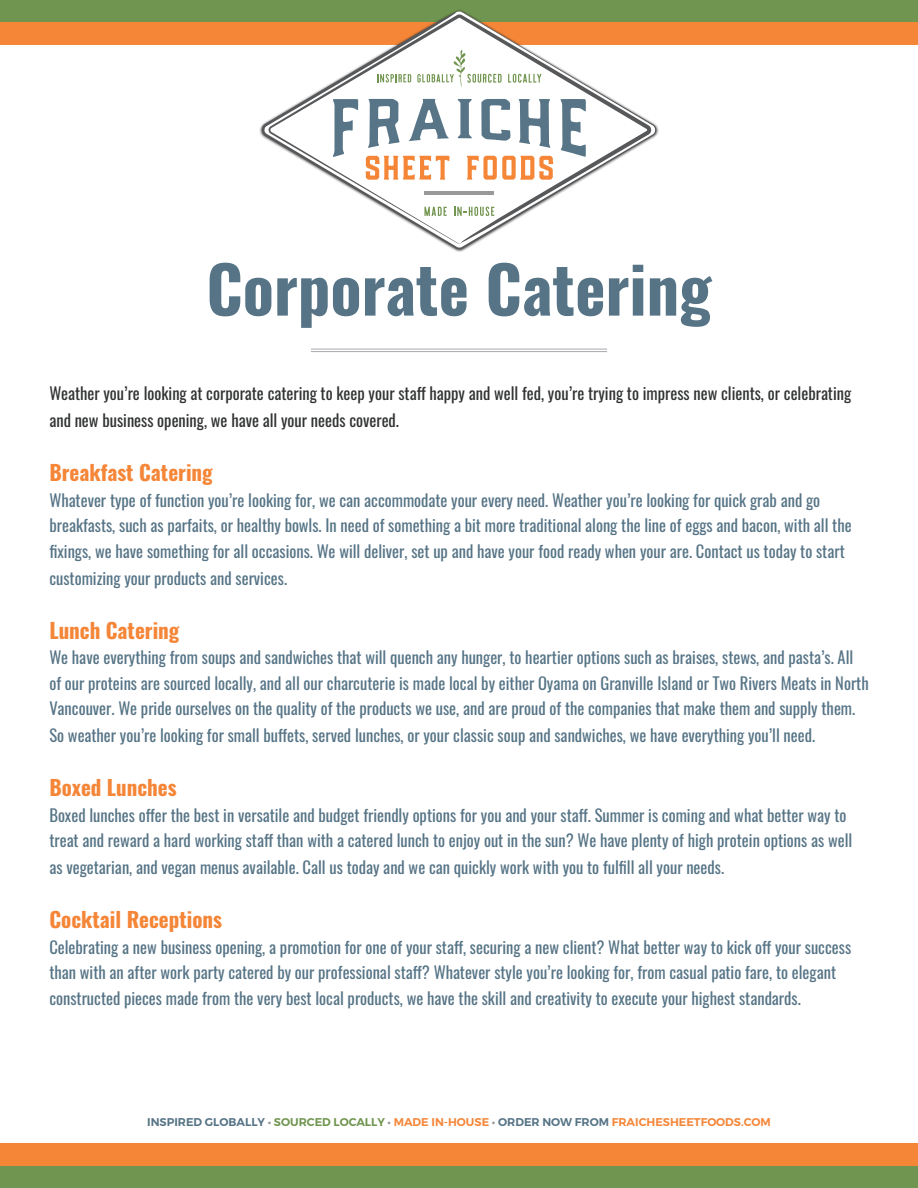
<style>
.page{position:relative;width:918px;height:1188px;background:#fff}
.page>*{position:absolute;margin:0;border:0;box-sizing:border-box;transform-origin:0 0}
.t1{font:700 64.5px "Oswald";color:#567486}
.t2{font:700 21px "Oswald";color:#f58638}
.t3{font:16.5px/25.5px "Oswald";color:#567486}
.t4{font:16.5px/27px "Oswald";color:#313232}
.t5{font:600 11.25px "Montserrat";color:#f58638}
.s1{color:#567486}
.s2{color:#999}
.s3{color:#709550}
</style>
<div class="page">
<div style="left:0;top:0;width:918px;height:22px;background:#709550"></div>
<div style="left:0;top:1166px;width:918px;height:22px;background:#709550"></div>
<div style="left:0;top:22px;width:918px;height:23px;background:#f58638"></div>
<div style="left:0;top:1143px;width:918px;height:23px;background:#f58638"></div>
<svg style="left:268px;top:14px;width:384px;height:238px"></svg>
<svg style="left:333px;top:99px;width:25px;height:58px"></svg>
<svg style="left:368px;top:99px;width:32px;height:49px"></svg>
<svg style="left:409px;top:99px;width:40px;height:42px"></svg>
<svg style="left:458px;top:99px;width:14px;height:39px"></svg>
<svg style="left:481px;top:99px;width:29px;height:42px"></svg>
<svg style="left:519px;top:99px;width:31px;height:49px"></svg>
<svg style="left:560px;top:99px;width:26px;height:58px"></svg>
<svg style="left:365px;top:156px;width:84px;height:24px"></svg>
<svg style="left:467px;top:156px;width:86px;height:24px"></svg>
<svg style="left:377px;top:74px;width:34px;height:9px"></svg>
<svg style="left:508px;top:74px;width:33px;height:9px"></svg>
<svg style="left:417px;top:50px;width:85px;height:37px"></svg>
<hr style="left:424px;top:192px;width:70px;height:3px;background:#989999">
<svg style="left:424px;top:207px;width:23px;height:9px"></svg>
<svg style="left:454px;top:207px;width:40px;height:9px"></svg>
<hr style="left:311px;top:349px;width:296px;height:1px;background:#a8a9ad">
<hr style="left:311px;top:351px;width:296px;height:1px;background:#a8a9ad">
<h1 class="t1" style="left:206px;top:256px;width:507px">Corporate Catering</h1>
<p class="t4" style="left:49px;top:378px;width:803px">Weather you’re looking at corporate catering to keep your staff happy and well fed, you’re trying to impress new clients, or celebrating and new business opening, we have all your needs covered.</p>
<p class="t2" style="left:49px;top:462px;width:165px">Breakfast Catering</p>
<p class="t3" style="left:49px;top:485px;width:804px">Whatever type of function you’re looking for, we can accommodate your every need. Weather you’re looking for quick grab and go breakfasts, such as parfaits, or healthy bowls. In need of something a bit more traditional along the line of eggs and bacon, with all the fixings, we have something for all occasions. We will deliver, set up and have your food ready when your are. Contact us today to start</p>
<p class="t3" style="left:49px;top:563px;width:239px">customizing your products and services.</p>
<p class="t2" style="left:49px;top:619px;width:132px">Lunch Catering</p>
<p class="t3" style="left:49px;top:643px;width:821px">We have everything from soups and sandwiches that will quench any hunger, to heartier options such as braises, stews, and pasta’s. All of our proteins are sourced locally, and all our charcuterie is made local by either Oyama on Granville Island or Two Rivers Meats in North<br>Vancouver. We pride ourselves on the quality of the products we use, and are proud of the companies that make them and supply them.</p>
<p class="t3" style="left:49px;top:721px;width:767px">So weather you’re looking for small buffets, served lunches, or your classic soup and sandwiches, we have everything you’ll need.</p>
<p class="t2" style="left:49px;top:777px;width:129px">Boxed Lunches</p>
<p class="t3" style="left:49px;top:800px;width:804px">Boxed lunches offer the best in versatile and budget friendly options for you and your staff. Summer is coming and what better way to treat and reward a hard working staff than with a catered lunch to enjoy out in the sun? We have plenty of high protein options as well</p>
<p class="t3" style="left:49px;top:853px;width:676px">as vegetarian, and vegan menus available. Call us today and we can quickly work with you to fulfill all your needs.</p>
<p class="t2" style="left:49px;top:909px;width:174px">Cocktail Receptions</p>
<p class="t3" style="left:49px;top:932px;width:803px">Celebrating a new business opening, a promotion for one of your staff, securing a new client? What better way to kick off your success than with an after work party catered by our professional staff? Whatever style you’re looking for, from casual patio fare, to elegant constructed pieces made from the very best local products, we have the skill and creativity to execute your highest standards.</p>
<p class="t5" style="left:147px;top:1115px;width:625px"><span class="s1">INSPIRED GLOBALLY</span> <span class="s2">•</span> <span class="s3">SOURCED LOCALLY</span> <span class="s2">•</span> MADE IN-HOUSE <span class="s2">•</span> <span class="s1">ORDER NOW FROM</span> FRAICHESHEETFOODS.COM</p>
</div>
